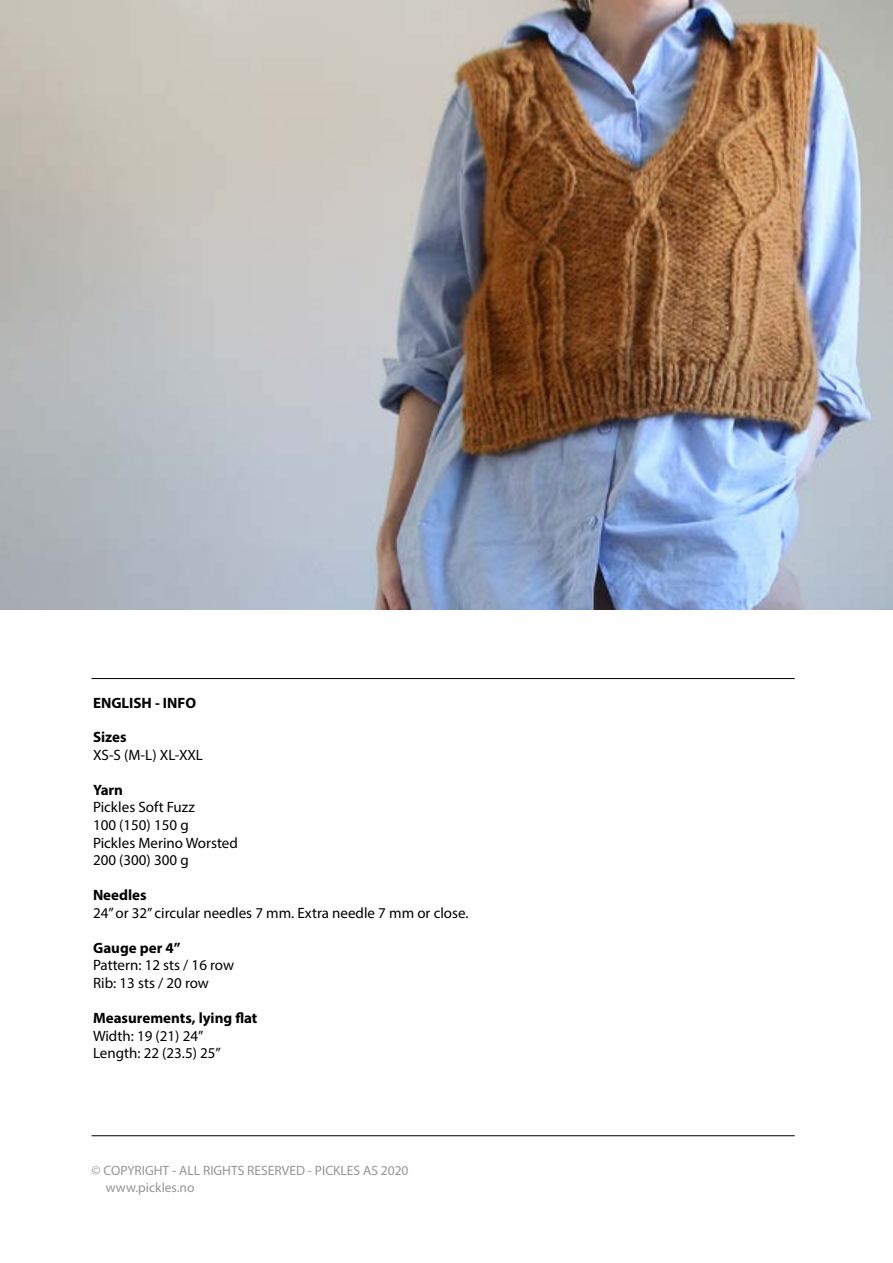
<style>
.page{position:relative;width:893px;height:1263px;background:#fff}
.page>*{position:absolute;margin:0;border:0;box-sizing:border-box;transform-origin:0 0}
.t1{font:15px/17.5px "Myriad Pro";color:#000}
.t2{font:700 15px "Myriad Pro";color:#000}
.t3{font:13.5px/17.5px "Myriad Pro";color:#939598}
</style>
<div class="page">
<img style="left:0;top:0;width:893px;height:609px">
<hr style="left:92px;top:1135px;width:703px;height:1px;background:#000">
<hr style="left:92px;top:678px;width:703px;height:1px;background:#000">
<p class="t2" style="left:93px;top:693px;width:105px">ENGLISH - INFO</p>
<p class="t2" style="left:93px;top:727px;width:35px">Sizes</p>
<p class="t1" style="left:93px;top:746px;width:112px">XS-S (M-L) XL-XXL</p>
<p class="t2" style="left:93px;top:780px;width:32px">Yarn</p>
<p class="t1" style="left:93px;top:798px;width:146px">Pickles Soft Fuzz<br>100 (150) 150 g<br>Pickles Merino Worsted<br>200 (300) 300 g</p>
<p class="t2" style="left:93px;top:885px;width:55px">Needles</p>
<p class="t1" style="left:93px;top:904px;width:377px">24” or 32” circular needles 7 mm. Extra needle 7 mm or close.</p>
<p class="t2" style="left:93px;top:938px;width:89px">Gauge per 4”</p>
<p class="t1" style="left:93px;top:956px;width:143px">Pattern: 12 sts / 16 row<br>Rib: 13 sts / 20 row</p>
<p class="t2" style="left:93px;top:1008px;width:166px">Measurements, lying flat</p>
<p class="t1" style="left:93px;top:1026px;width:129px">Width: 19 (21) 24”<br>Length: 22 (23.5) 25”</p>
<p class="t3" style="left:106px;top:1161px;width:304px;text-indent:-14px">© COPYRIGHT - ALL RIGHTS RESERVED - PICKLES AS 2020 www.pickles.no</p>
</div>
